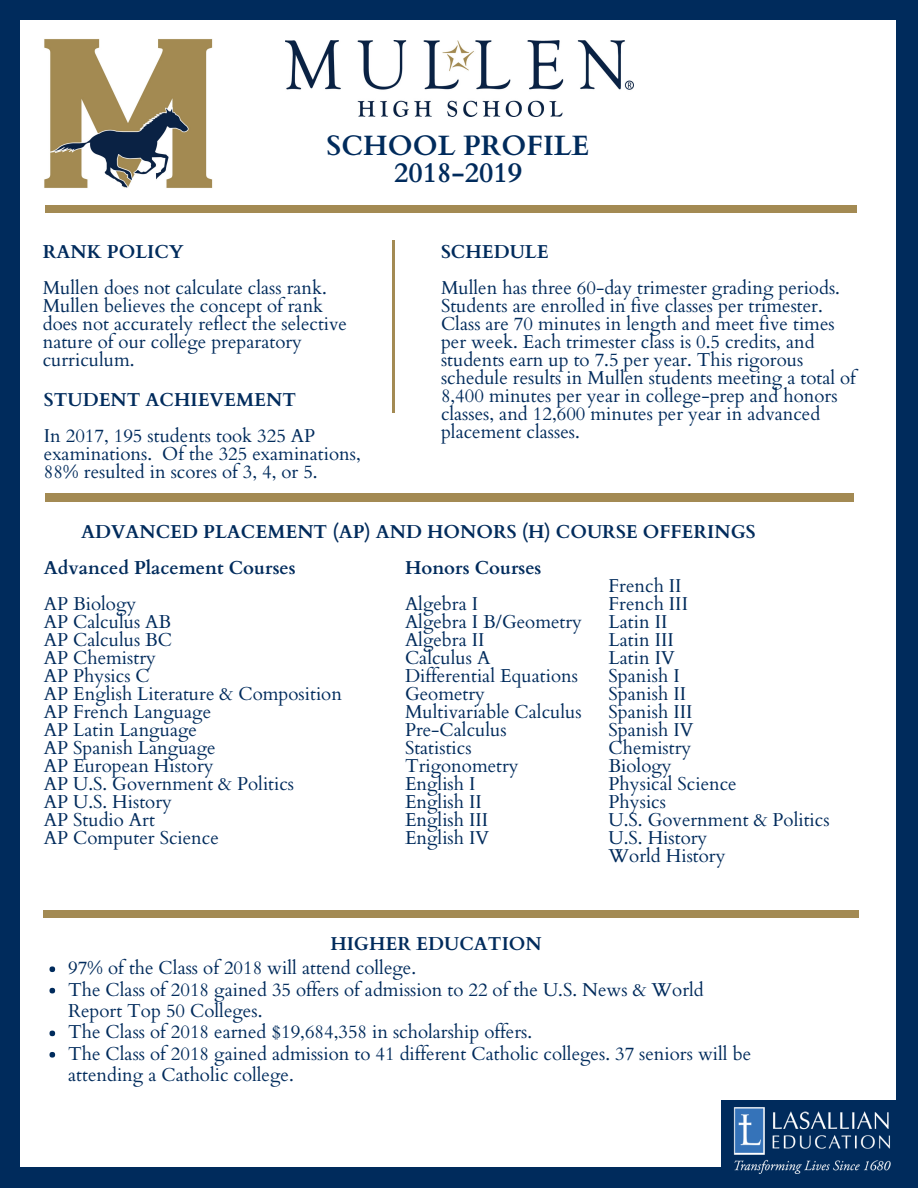
<style>
.page{position:relative;width:918px;height:1188px;background:#002b5c}
.page>*{position:absolute;margin:0;border:0;box-sizing:border-box;transform-origin:0 0}
.t1{font:700 28.05px/27px "Cardo";color:#002b5c;text-align:center}
.t2{font:18.75px/18px "Cardo";color:#002b5c}
.t3{font:700 18.75px "Cardo";color:#002b5c}
</style>
<div class="page">
<div style="left:20px;top:20px;width:875px;height:1147px;background:#fff"></div>
<svg style="left:50px;top:966px;width:5px;height:6px"></svg>
<svg style="left:50px;top:988px;width:5px;height:5px"></svg>
<svg style="left:50px;top:1031px;width:5px;height:5px"></svg>
<svg style="left:50px;top:1052px;width:5px;height:6px"></svg>
<div style="left:45px;top:205px;width:46px;height:8px;background:#a38a53"></div>
<div style="left:811px;top:205px;width:46px;height:8px;background:#a38a53"></div>
<div style="left:90px;top:205px;width:317px;height:8px;background:#a38a53"></div>
<div style="left:406px;top:205px;width:317px;height:8px;background:#a38a53"></div>
<div style="left:722px;top:205px;width:90px;height:8px;background:#a38a53"></div>
<div style="left:43px;top:910px;width:46px;height:8px;background:#a38a53"></div>
<div style="left:813px;top:910px;width:46px;height:8px;background:#a38a53"></div>
<div style="left:88px;top:910px;width:317px;height:8px;background:#a38a53"></div>
<div style="left:404px;top:910px;width:317px;height:8px;background:#a38a53"></div>
<div style="left:720px;top:910px;width:95px;height:8px;background:#a38a53"></div>
<img style="left:286px;top:40px;width:347px;height:77px">
<img style="left:44px;top:39px;width:169px;height:149px">
<div style="left:721px;top:1100px;width:176px;height:77px;background:#002b5c"></div>
<img style="left:733px;top:1107px;width:158px;height:67px">
<svg style="left:392px;top:241px;width:2px;height:16px"></svg>
<svg style="left:392px;top:396px;width:2px;height:17px"></svg>
<hr style="left:392px;top:257px;width:2px;height:118px;background:#a38a53">
<hr style="left:392px;top:375px;width:2px;height:21px;background:#a38a53">
<div style="left:46px;top:493px;width:51px;height:9px;background:#a38a53"></div>
<div style="left:802px;top:493px;width:51px;height:9px;background:#a38a53"></div>
<div style="left:95px;top:493px;width:353px;height:9px;background:#a38a53"></div>
<div style="left:447px;top:493px;width:352px;height:9px;background:#a38a53"></div>
<div style="left:798px;top:493px;width:6px;height:9px;background:#a38a53"></div>
<h1 class="t1" style="left:327px;top:133px;width:264px">SCHOOL PROFILE<br>2018-2019</h1>
<p class="t3" style="left:43px;top:239px;width:143px">RANK POLICY</p>
<p class="t2" style="left:43px;top:279px;width:306px">Mullen does not calculate class rank.<br>Mullen believes the concept of rank does not accurately reflect the selective nature of our college preparatory curriculum.</p>
<p class="t3" style="left:44px;top:388px;width:254px">STUDENT ACHIEVEMENT</p>
<p class="t2" style="left:44px;top:428px;width:318px">In 2017, 195 students took 325 AP examinations. Of the 325 examinations,<br>88% resulted in scores of 3, 4, or 5.</p>
<p class="t3" style="left:441px;top:239px;width:109px">SCHEDULE</p>
<p class="t2" style="left:441px;top:279px;width:416px">Mullen has three 60-day trimester grading periods.<br>Students are enrolled in five classes per trimester.<br>Class are 70 minutes in length and meet five times per week. Each trimester class is 0.5 credits, and students earn up to 7.5 per year. This rigorous schedule results in Mullen students meeting a total of 8,400 minutes per year in college-prep and honors classes, and 12,600 minutes per year in advanced placement classes.</p>
<p class="t3" style="left:81px;top:519px;width:676px">ADVANCED PLACEMENT (AP) AND HONORS (H) COURSE OFFERINGS</p>
<p class="t3" style="left:44px;top:556px;width:253px">Advanced Placement Courses</p>
<p class="t2" style="left:44px;top:595px;width:300px">AP Biology<br>AP Calculus AB<br>AP Calculus BC<br>AP Chemistry<br>AP Physics C<br>AP English Literature &amp; Composition<br>AP French Language<br>AP Latin Language<br>AP Spanish Language<br>AP European History<br>AP U.S. Government &amp; Politics<br>AP U.S. History<br>AP Studio Art<br>AP Computer Science</p>
<p class="t3" style="left:405px;top:556px;width:138px">Honors Courses</p>
<p class="t2" style="left:405px;top:595px;width:179px">Algebra I<br>Algebra I B/Geometry<br>Algebra II<br>Calculus A<br>Differential Equations<br>Geometry<br>Multivariable Calculus<br>Pre-Calculus<br>Statistics<br>Trigonometry<br>English I<br>English II<br>English III<br>English IV</p>
<p class="t2" style="left:609px;top:577px;width:222px">French II<br>French III<br>Latin II<br>Latin III<br>Latin IV<br>Spanish I<br>Spanish II<br>Spanish III<br>Spanish IV<br>Chemistry<br>Biology<br>Physical Science<br>Physics<br>U.S. Government &amp; Politics<br>U.S. History<br>World History</p>
<p class="t3" style="left:330px;top:931px;width:213px">HIGHER EDUCATION</p>
<p class="t2" style="left:68px;top:958px;width:685px;line-height:21.3px">97% of the Class of 2018 will attend college.<br>The Class of 2018 gained 35 offers of admission to 22 of the U.S. News &amp; World Report Top 50 Colleges.<br>The Class of 2018 earned $19,684,358 in scholarship offers.<br>The Class of 2018 gained admission to 41 different Catholic colleges. 37 seniors will be attending a Catholic college.</p>
</div>
